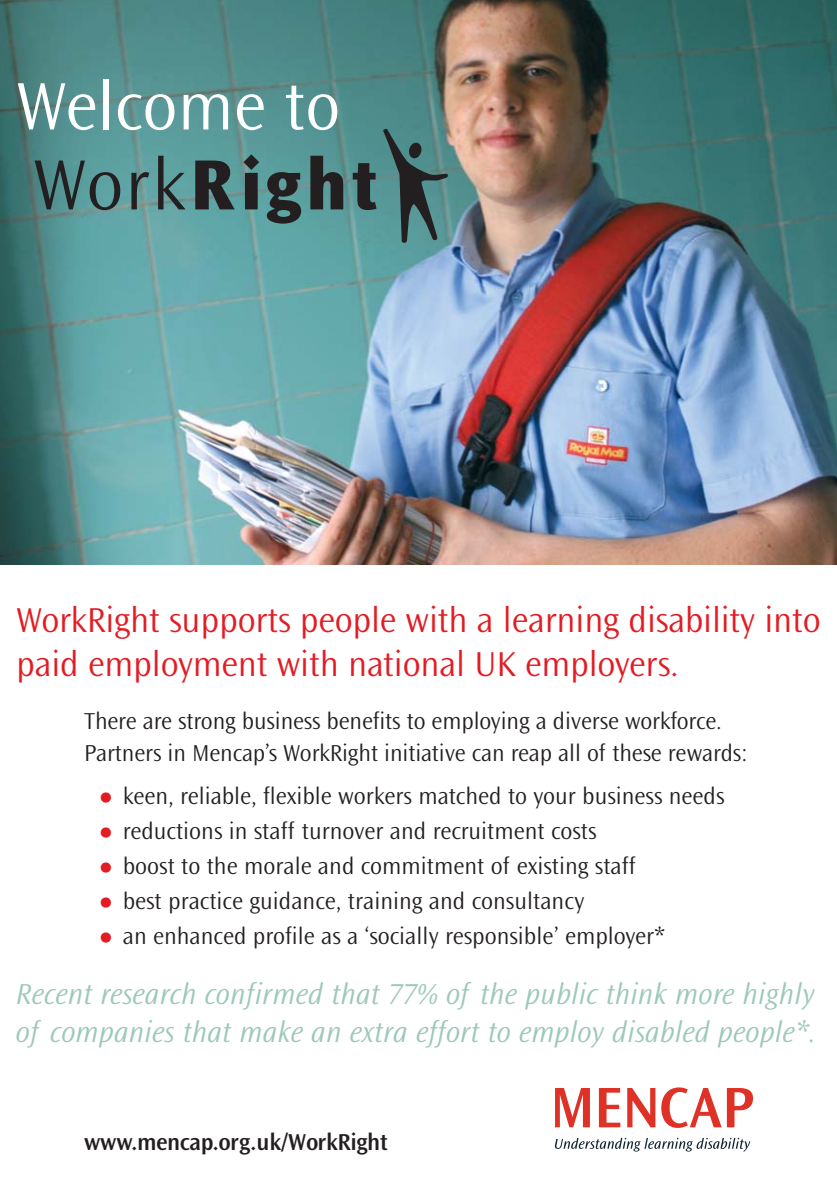
<style>
.page{position:relative;width:837px;height:1190px;background:#fff}
.page>*{position:absolute;margin:0;border:0;box-sizing:border-box;transform-origin:0 0}
.t1{font:300 70px "Ocean Sans";color:#fff}
.t2{font:300 36px/44px "Ocean Sans";letter-spacing:-.005em;color:#e31b23}
.t3{font:italic 300 30px/38px "Ocean Sans";letter-spacing:.005em;color:#9dc8ba}
.t4{font:300 24px/32px "Ocean Sans";color:#231f20}
.t5{font:600 24px "Ocean Sans";letter-spacing:-.015em;color:#231f20}
.s1{font-size:42px;color:#e31b23}
</style>
<div class="page">
<img style="left:0;top:0;width:837px;height:1152px">
<h1 class="t1" style="left:16px;top:68px;width:326px">Welcome to</h1>
<h2 class="t2" style="left:16px;top:598px;width:806px">WorkRight supports people with a learning disability into paid employment with national UK employers.</h2>
<p class="t4" style="left:84px;top:705px;width:665px">There are strong business benefits to employing a diverse workforce.<br>Partners in Mencap’s WorkRight initiative can reap all of these rewards:</p>
<p class="t4" style="left:95px;top:780px;width:630px"><span class="s1">•</span> keen, reliable, flexible workers matched to your business needs</p>
<p class="t4" style="left:95px;top:815px;width:503px"><span class="s1">•</span> reductions in staff turnover and recruitment costs</p>
<p class="t4" style="left:95px;top:850px;width:542px"><span class="s1">•</span> boost to the morale and commitment of existing staff</p>
<p class="t4" style="left:95px;top:885px;width:490px"><span class="s1">•</span> best practice guidance, training and consultancy</p>
<p class="t4" style="left:95px;top:919px;width:571px"><span class="s1">•</span> an enhanced profile as a ‘socially responsible’ employer*</p>
<p class="t3" style="left:16px;top:975px;width:801px">Recent research confirmed that 77% of the public think more highly of companies that make an extra effort to employ disabled people*.</p>
<p class="t5" style="left:84px;top:1128px;width:305px">www.mencap.org.uk/WorkRight</p>
</div>
